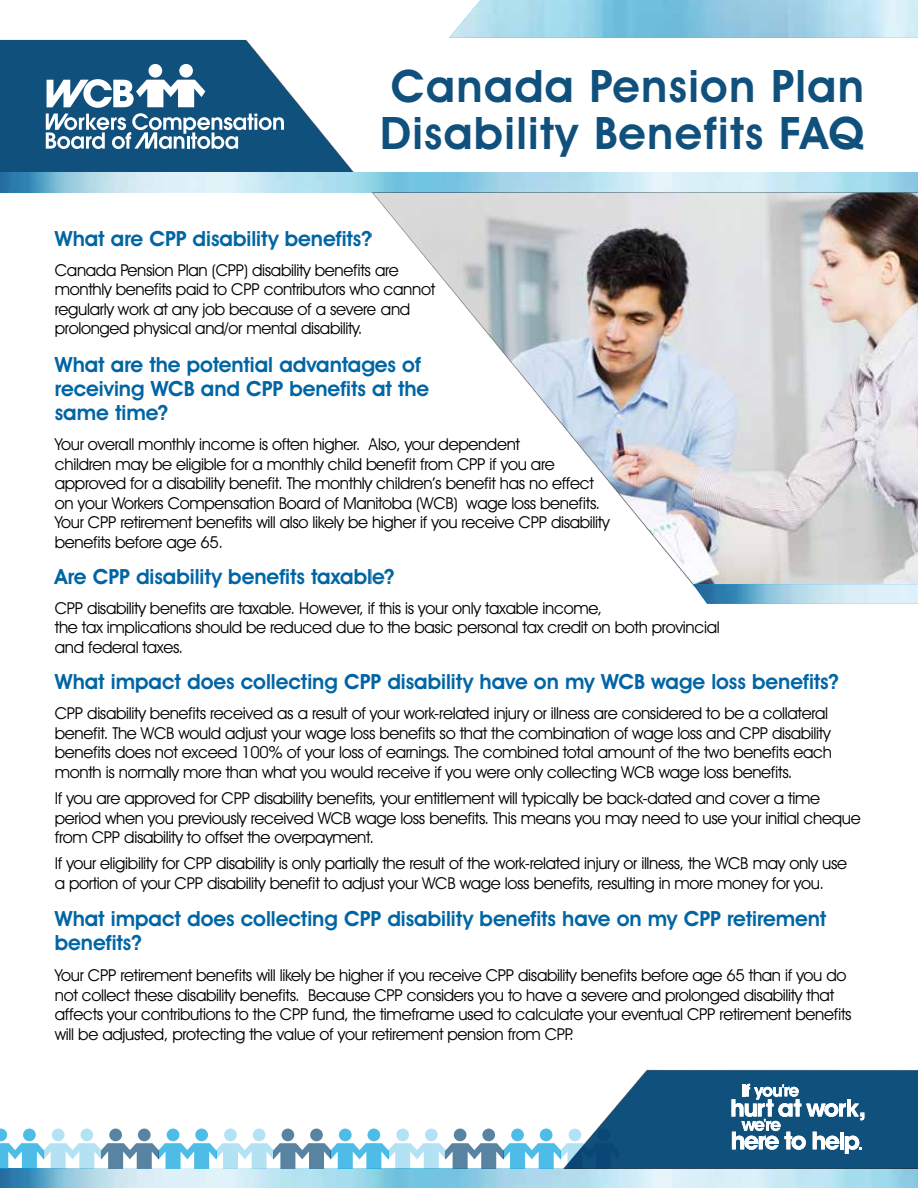
<style>
.page{position:relative;width:918px;height:1188px;background:#fff}
.page>*{position:absolute;margin:0;border:0;box-sizing:border-box;transform-origin:0 0}
.t1{font:600 45px/46.5px "Avant Garde IT Cby BT";letter-spacing:.03em;color:#10507c}
.t2{font:600 21px/24px "Avant Garde IT Cby BT";letter-spacing:-.005em;color:#0065a4}
.t3{font:16.5px/19.5px "Avant Garde IT Cby BT";letter-spacing:-.02em;color:#000}
</style>
<div class="page">
<img style="left:0;top:1168px;width:918px;height:20px">
<svg style="left:0;top:40px;width:354px;height:133px;fill:#10507c"></svg>
<div style="left:149px;top:64px;width:13px;height:14px;background:#fff;border-radius:50%"></div>
<div style="left:179px;top:64px;width:14px;height:14px;background:#fff;border-radius:50%"></div>
<svg style="left:46px;top:79px;width:238px;height:70px"></svg>
<img style="left:449px;top:0;width:469px;height:38px">
<img style="left:0;top:173px;width:918px;height:19px">
<img style="left:373px;top:192px;width:545px;height:393px">
<img style="left:693px;top:584px;width:225px;height:20px">
<svg style="left:0;top:1070px;width:918px;height:98px"></svg>
<h1 class="t1" style="left:380px;top:63px;width:485px">Canada Pension Plan<br>Disability Benefits FAQ</h1>
<h2 class="t2" style="left:55px;top:226px;width:318px">What are CPP disability benefits?</h2>
<p class="t3" style="left:55px;top:260px;width:382px">Canada Pension Plan (CPP) disability benefits are monthly benefits paid to CPP contributors who cannot regularly work at any job because of a severe and prolonged physical and/or mental disability.</p>
<h2 class="t2" style="left:55px;top:352px;width:376px">What are the potential advantages of receiving WCB and CPP benefits at the same time?</h2>
<p class="t3" style="left:55px;top:434px;width:556px">Your overall monthly income is often higher. Also, your dependent<br>children may be eligible for a monthly child benefit from CPP if you are approved for a disability benefit. The monthly children’s benefit has no effect on your Workers Compensation Board of Manitoba (WCB) wage loss benefits.<br>Your CPP retirement benefits will also likely be higher if you receive CPP disability benefits before age 65.</p>
<h2 class="t2" style="left:55px;top:564px;width:341px">Are CPP disability benefits taxable?</h2>
<p class="t3" style="left:55px;top:598px;width:667px">CPP disability benefits are taxable. However, if this is your only taxable income,<br>the tax implications should be reduced due to the basic personal tax credit on both provincial and federal taxes.</p>
<h2 class="t2" style="left:55px;top:669px;width:786px">What impact does collecting CPP disability have on my WCB wage loss benefits?</h2>
<p class="t3" style="left:55px;top:703px;width:779px">CPP disability benefits received as a result of your work-related injury or illness are considered to be a collateral benefit. The WCB would adjust your wage loss benefits so that the combination of wage loss and CPP disability benefits does not exceed 100% of your loss of earnings. The combined total amount of the two benefits each month is normally more than what you would receive if you were only collecting WCB wage loss benefits.</p>
<p class="t3" style="left:55px;top:788px;width:807px">If you are approved for CPP disability benefits, your entitlement will typically be back-dated and cover a time period when you previously received WCB wage loss benefits. This means you may need to use your initial cheque from CPP disability to offset the overpayment.</p>
<p class="t3" style="left:55px;top:854px;width:794px">If your eligibility for CPP disability is only partially the result of the work-related injury or illness, the WCB may only use a portion of your CPP disability benefit to adjust your WCB wage loss benefits, resulting in more money for you.</p>
<h2 class="t2" style="left:55px;top:907px;width:773px">What impact does collecting CPP disability benefits have on my CPP retirement benefits?</h2>
<p class="t3" style="left:55px;top:965px;width:798px">Your CPP retirement benefits will likely be higher if you receive CPP disability benefits before age 65 than if you do not collect these disability benefits. Because CPP considers you to have a severe and prolonged disability that affects your contributions to the CPP fund, the timeframe used to calculate your eventual CPP retirement benefits will be adjusted, protecting the value of your retirement pension from CPP.</p>
</div>
